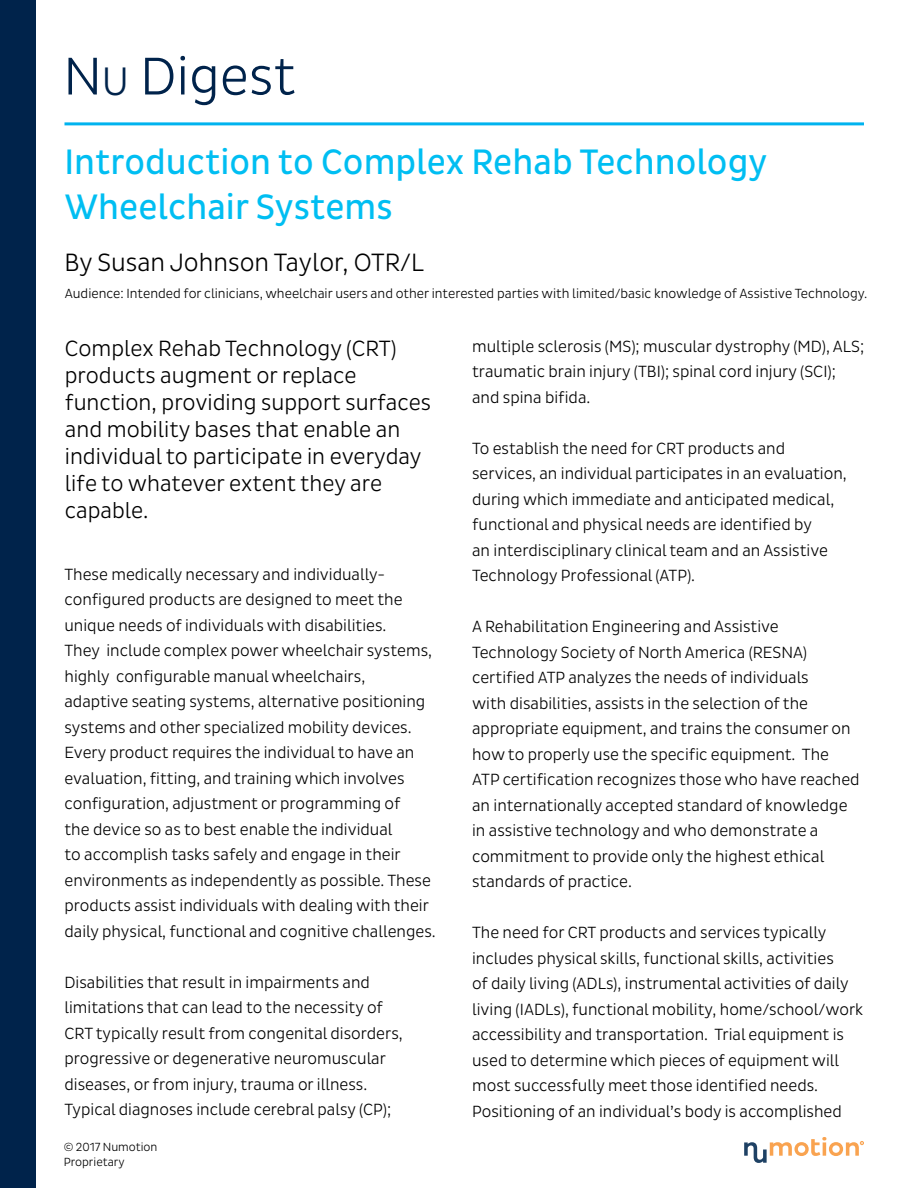
<style>
.page{position:relative;width:918px;height:1188px;background:#fff}
.page>*{position:absolute;margin:0;border:0;box-sizing:border-box;transform-origin:0 0}
.t1{font:300 54px "Pluto Sans Cond";color:#00234b}
.t2{font:36px/45px "Pluto Sans Cond";color:#00bef2}
.t3{font:300 25.5px "Pluto Sans Cond";color:#000}
.t4{font:300 22.5px/27px "Pluto Sans Cond";color:#000}
.t5{font:300 16.5px/25.5px "Pluto Sans Cond";color:#000}
.t6{font:300 13.5px "Pluto Sans Cond";color:#000}
.t7{font:300 12px/14.4px "Pluto Sans Cond";color:#000}
.s1{font-size:40.5px}
</style>
<div class="page">
<hr style="left:64px;top:122px;width:800px;height:3px;background:#00b3ef">
<svg style="left:744px;top:1137px;width:120px;height:26px"></svg>
<div style="left:0;top:0;width:36px;height:1188px;background:#00234b"></div>
<h1 class="t1" style="left:63px;top:56px;width:234px">N<span class="s1">U</span> Digest</h1>
<h2 class="t2" style="left:64px;top:142px;width:705px">Introduction to Complex Rehab Technology<br>Wheelchair Systems</h2>
<h3 class="t3" style="left:64px;top:253px;width:361px">By Susan Johnson Taylor, OTR/L</h3>
<p class="t6" style="left:65px;top:289px;width:804px">Audience: Intended for clinicians, wheelchair users and other interested parties with limited/basic knowledge of Assistive Technology.</p>
<h3 class="t4" style="left:65px;top:337px;width:368px">Complex Rehab Technology (CRT) products augment or replace function, providing support surfaces and mobility bases that enable an individual to participate in everyday life to whatever extent they are capable.</h3>
<p class="t5" style="left:472px;top:335px;width:394px">multiple sclerosis (MS); muscular dystrophy (MD), ALS; traumatic brain injury (TBI); spinal cord injury (SCI); and spina bifida.</p>
<p class="t5" style="left:472px;top:437px;width:376px">To establish the need for CRT products and services, an individual participates in an evaluation, during which immediate and anticipated medical, functional and physical needs are identified by<br>an interdisciplinary clinical team and an Assistive Technology Professional (ATP).</p>
<p class="t5" style="left:472px;top:615px;width:389px">A Rehabilitation Engineering and Assistive Technology Society of North America (RESNA) certified ATP analyzes the needs of individuals<br>with disabilities, assists in the selection of the appropriate equipment, and trains the consumer on how to properly use the specific equipment. The ATP certification recognizes those who have reached an internationally accepted standard of knowledge in assistive technology and who demonstrate a commitment to provide only the highest ethical standards of practice.</p>
<p class="t5" style="left:472px;top:921px;width:393px">The need for CRT products and services typically includes physical skills, functional skills, activities<br>of daily living (ADLs), instrumental activities of daily living (IADLs), functional mobility, home/school/work accessibility and transportation. Trial equipment is used to determine which pieces of equipment will most successfully meet those identified needs.<br>Positioning of an individual’s body is accomplished</p>
<p class="t5" style="left:64px;top:563px;width:373px">These medically necessary and individually&shy;configured products are designed to meet the unique needs of individuals with disabilities.<br>They include complex power wheelchair systems, highly configurable manual wheelchairs,<br>adaptive seating systems, alternative positioning systems and other specialized mobility devices.<br>Every product requires the individual to have an evaluation, fitting, and training which involves configuration, adjustment or programming of<br>the device so as to best enable the individual<br>to accomplish tasks safely and engage in their environments as independently as possible. These products assist individuals with dealing with their daily physical, functional and cognitive challenges.</p>
<p class="t5" style="left:64px;top:971px;width:340px">Disabilities that result in impairments and limitations that can lead to the necessity of CRT typically result from congenital disorders, progressive or degenerative neuromuscular diseases, or from injury, trauma or illness.<br>Typical diagnoses include cerebral palsy (CP);</p>
<p class="t7" style="left:64px;top:1141px;width:95px">© 2017 Numotion<br>Proprietary</p>
</div>
